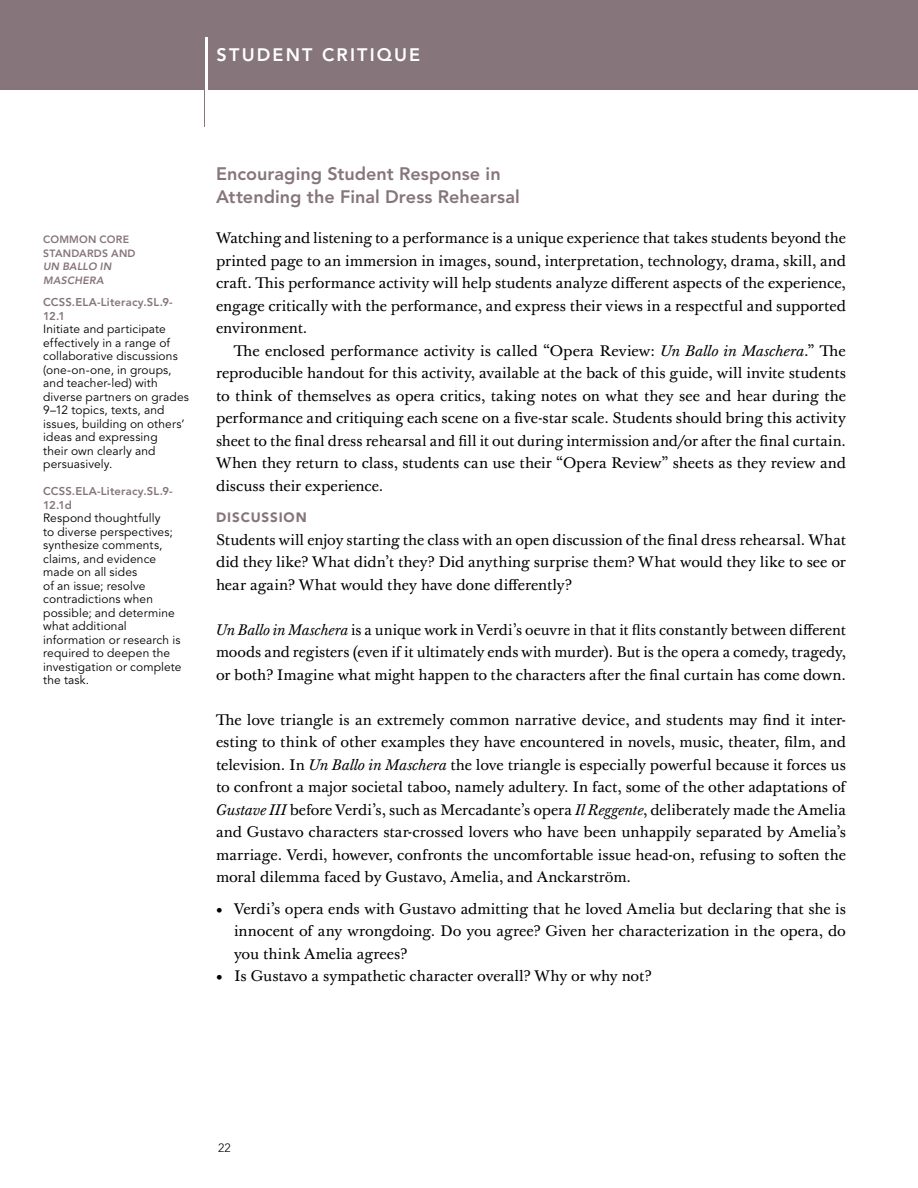
<style>
.page{position:relative;width:918px;height:1188px;background:#fff}
.page>*{position:absolute;margin:0;border:0;box-sizing:border-box;transform-origin:0 0}
.t1{font:300 90px "Avenir LT Pro";color:#86757b;scale:.6 1}
.t2{font:800 18px/22.5px "Avenir LT Pro";letter-spacing:.005em;color:#86757b}
.t3{font:800 18px "Avenir LT Pro";letter-spacing:.12em;color:#fff}
.t4{font:15px/22.5px "Baskerville Ten Pro";color:#000;text-align:justify}
.t5{font:900 13.5px "Avenir LT Pro";letter-spacing:.065em;color:#86757b}
.t6{font:12px/13.5px "Avenir LT Pro";letter-spacing:.01em;color:#000}
.t7{font:300 12px "Avenir LT Pro";color:#000}
.t8{font:800 11.25px/13.5px "Avenir LT Pro";letter-spacing:.015em;color:#86757b}
.t9{font:800 10.5px/13.5px "Avenir LT Pro";letter-spacing:.02em;color:#86757b}
.t10{font:italic 800 10.5px/13.5px "Avenir LT Pro";letter-spacing:.015em;color:#86757b}
.s1{font-style:italic}
</style>
<div class="page">
<div style="left:0;top:0;width:918px;height:90px;background:#86757b"></div>
<h1 class="t1" style="left:199px;top:20px;width:21px">|</h1>
<p class="t3" style="left:217px;top:44px;width:205px">STUDENT CRITIQUE</p>
<p class="t9" style="left:43px;top:233px;width:94px">COMMON CORE<br>STANDARDS AND</p>
<p class="t10" style="left:43px;top:260px;width:70px">UN BALLO IN<br>MASCHERA</p>
<p class="t8" style="left:43px;top:295px;width:131px">CCSS.ELA-Literacy.SL.9-<br>12.1</p>
<p class="t6" style="left:43px;top:322px;width:147px">Initiate and participate effectively in a range of collaborative discussions (one-on-one, in groups, and teacher-led) with diverse partners on grades<br>9–12 topics, texts, and issues, building on others’ ideas and expressing<br>their own clearly and persuasively.</p>
<p class="t8" style="left:43px;top:484px;width:131px">CCSS.ELA-Literacy.SL.9-<br>12.1d</p>
<p class="t6" style="left:43px;top:511px;width:140px">Respond thoughtfully<br>to diverse perspectives; synthesize comments, claims, and evidence made on all sides<br>of an issue; resolve contradictions when possible; and determine what additional information or research is required to deepen the investigation or complete the task.</p>
<p class="t2" style="left:216px;top:163px;width:305px">Encouraging Student Response in<br>Attending the Final Dress Rehearsal</p>
<p class="t4" style="left:216px;top:227px;width:632px">Watching and listening to a performance is a unique experience that takes students beyond the printed page to an immersion in images, sound, interpretation, technology, drama, skill, and craft. This performance activity will help students analyze different aspects of the experience, engage critically with the performance, and express their views in a respectful and supported environment.</p>
<p class="t4" style="left:216px;top:339px;width:632px;text-indent:18px">The enclosed performance activity is called “Opera Review: <span class="s1">Un Ballo in Maschera</span>.” The reproducible handout for this activity, available at the back of this guide, will invite students to think of themselves as opera critics, taking notes on what they see and hear during the performance and critiquing each scene on a five-star scale. Students should bring this activity sheet to the final dress rehearsal and fill it out during intermission and/or after the final curtain.<br>When they return to class, students can use their “Opera Review” sheets as they review and discuss their experience.</p>
<p class="t5" style="left:216px;top:509px;width:92px">DISCUSSION</p>
<p class="t4" style="left:216px;top:528px;width:632px">Students will enjoy starting the class with an open discussion of the final dress rehearsal. What did they like? What didn’t they? Did anything surprise them? What would they like to see or hear again? What would they have done differently?</p>
<p class="t4" style="left:216px;top:618px;width:632px"><span class="s1">Un Ballo in Maschera</span> is a unique work in Verdi’s oeuvre in that it flits constantly between different moods and registers (even if it ultimately ends with murder). But is the opera a comedy, tragedy, or both? Imagine what might happen to the characters after the final curtain has come down.</p>
<p class="t4" style="left:216px;top:708px;width:632px">The love triangle is an extremely common narrative device, and students may find it inter&shy;esting to think of other examples they have encountered in novels, music, theater, film, and television. In <span class="s1">Un Ballo in Maschera</span> the love triangle is especially powerful because it forces us to confront a major societal taboo, namely adultery. In fact, some of the other adaptations of <span class="s1">Gustave III</span> before Verdi’s, such as Mercadante’s opera <span class="s1">Il Reggente</span>, deliberately made the Amelia and Gustavo characters star-crossed lovers who have been unhappily separated by Amelia’s marriage. Verdi, however, confronts the uncomfortable issue head-on, refusing to soften the moral dilemma faced by Gustavo, Amelia, and Anckarström.</p>
<p class="t4" style="left:234px;top:897px;width:614px;text-indent:-18px">• Verdi’s opera ends with Gustavo admitting that he loved Amelia but declaring that she is innocent of any wrongdoing. Do you agree? Given her characterization in the opera, do you think Amelia agrees?</p>
<p class="t4" style="left:216px;top:965px;width:437px">• Is Gustavo a sympathetic character overall? Why or why not?</p>
<p class="t7" style="left:218px;top:1141px;width:14px">22</p>
</div>
